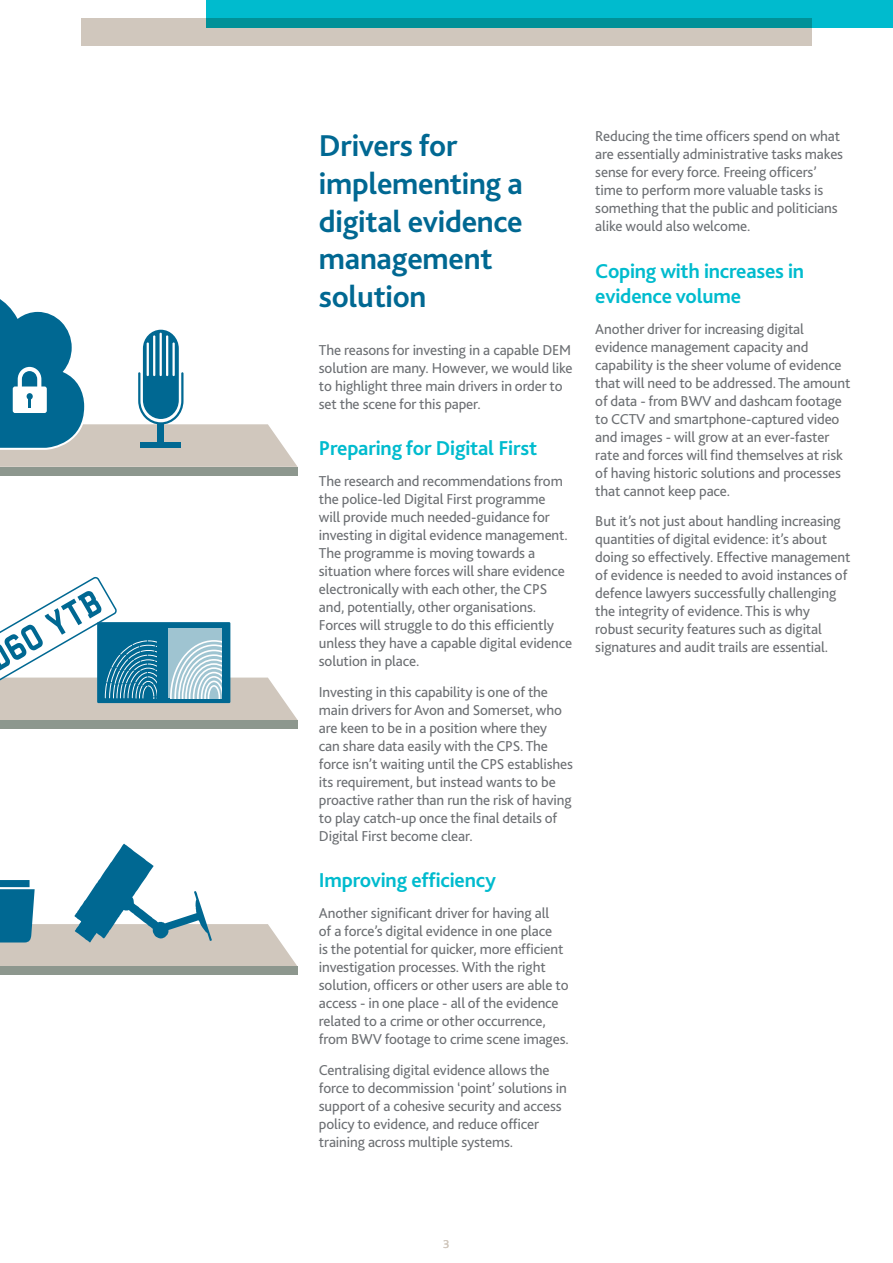
<style>
.page{position:relative;width:893px;height:1263px;background:#fff}
.page>*{position:absolute;margin:0;border:0;box-sizing:border-box;transform-origin:0 0}
.t1{font:700 31.5px/37.8px "Bliss 2";letter-spacing:-.01em;color:#006892}
.t2{font:700 21px/25.2px "Bliss 2";letter-spacing:-.01em;color:#00bbce}
.t3{font:15px/18px "Bliss 2";letter-spacing:-.01em;color:#6c6f73}
.t4{font:12px "Bliss 2";color:#d0c7bd}
</style>
<div class="page">
<div style="left:0;top:720px;width:298px;height:9px;background:#8d978e"></div>
<svg style="left:0;top:576px;width:298px;height:144px"></svg>
<div style="left:0;top:467px;width:298px;height:8px;background:#8d978e"></div>
<svg style="left:0;top:299px;width:298px;height:168px"></svg>
<hr style="left:147px;top:342px;width:2px;height:34px;background:#fff">
<hr style="left:153px;top:335px;width:2px;height:41px;background:#fff">
<hr style="left:160px;top:333px;width:2px;height:43px;background:#fff">
<hr style="left:166px;top:335px;width:2px;height:41px;background:#fff">
<hr style="left:172px;top:342px;width:3px;height:34px;background:#fff">
<div style="left:157px;top:423px;width:7px;height:22px;background:#006892"></div>
<div style="left:141px;top:443px;width:40px;height:5px;background:#006892"></div>
<div style="left:0;top:967px;width:298px;height:8px;background:#8d978e"></div>
<svg style="left:0;top:844px;width:298px;height:123px"></svg>
<div style="left:206px;top:0;width:687px;height:27px;background:#00bbce"></div>
<svg style="left:81px;top:18px;width:730px;height:28px;background:#92b7b2"></svg>
<h1 class="t1" style="left:319px;top:126px;width:206px">Drivers for implementing a digital evidence management solution</h1>
<p class="t3" style="left:319px;top:341px;width:255px">The reasons for investing in a capable DEM solution are many. However, we would like to highlight three main drivers in order to set the scene for this paper.</p>
<h2 class="t2" style="left:319px;top:435px;width:220px">Preparing for Digital First</h2>
<p class="t3" style="left:319px;top:472px;width:255px">The research and recommendations from the police-led Digital First programme<br>will provide much needed-guidance for investing in digital evidence management.<br>The programme is moving towards a situation where forces will share evidence electronically with each other, the CPS and, potentially, other organisations.<br>Forces will struggle to do this efficiently unless they have a capable digital evidence solution in place.</p>
<p class="t3" style="left:319px;top:682px;width:256px">Investing in this capability is one of the main drivers for Avon and Somerset, who are keen to be in a position where they<br>can share data easily with the CPS. The force isn’t waiting until the CPS establishes its requirement, but instead wants to be proactive rather than run the risk of having to play catch-up once the final details of Digital First become clear.</p>
<h2 class="t2" style="left:319px;top:867px;width:178px">Improving efficiency</h2>
<p class="t3" style="left:319px;top:904px;width:251px">Another significant driver for having all<br>of a force’s digital evidence in one place<br>is the potential for quicker, more efficient investigation processes. With the right solution, officers or other users are able to access - in one place - all of the evidence related to a crime or other occurrence, from BWV footage to crime scene images.</p>
<p class="t3" style="left:319px;top:1060px;width:249px">Centralising digital evidence allows the force to decommission ‘point’ solutions in support of a cohesive security and access policy to evidence, and reduce officer training across multiple systems.</p>
<p class="t3" style="left:595px;top:127px;width:249px">Reducing the time officers spend on what are essentially administrative tasks makes sense for every force. Freeing officers’ time to perform more valuable tasks is something that the public and politicians alike would also welcome.</p>
<h2 class="t2" style="left:595px;top:257px;width:210px">Coping with increases in evidence volume</h2>
<p class="t3" style="left:595px;top:319px;width:257px">Another driver for increasing digital evidence management capacity and capability is the sheer volume of evidence that will need to be addressed. The amount of data - from BWV and dashcam footage to CCTV and smartphone-captured video and images - will grow at an ever-faster rate and forces will find themselves at risk of having historic solutions and processes that cannot keep pace.</p>
<p class="t3" style="left:595px;top:512px;width:257px">But it’s not just about handling increasing quantities of digital evidence: it’s about doing so effectively. Effective management of evidence is needed to avoid instances of defence lawyers successfully challenging the integrity of evidence. This is why robust security features such as digital signatures and audit trails are essential.</p>
<p class="t4" style="left:443px;top:1237px;width:8px">3</p>
</div>
